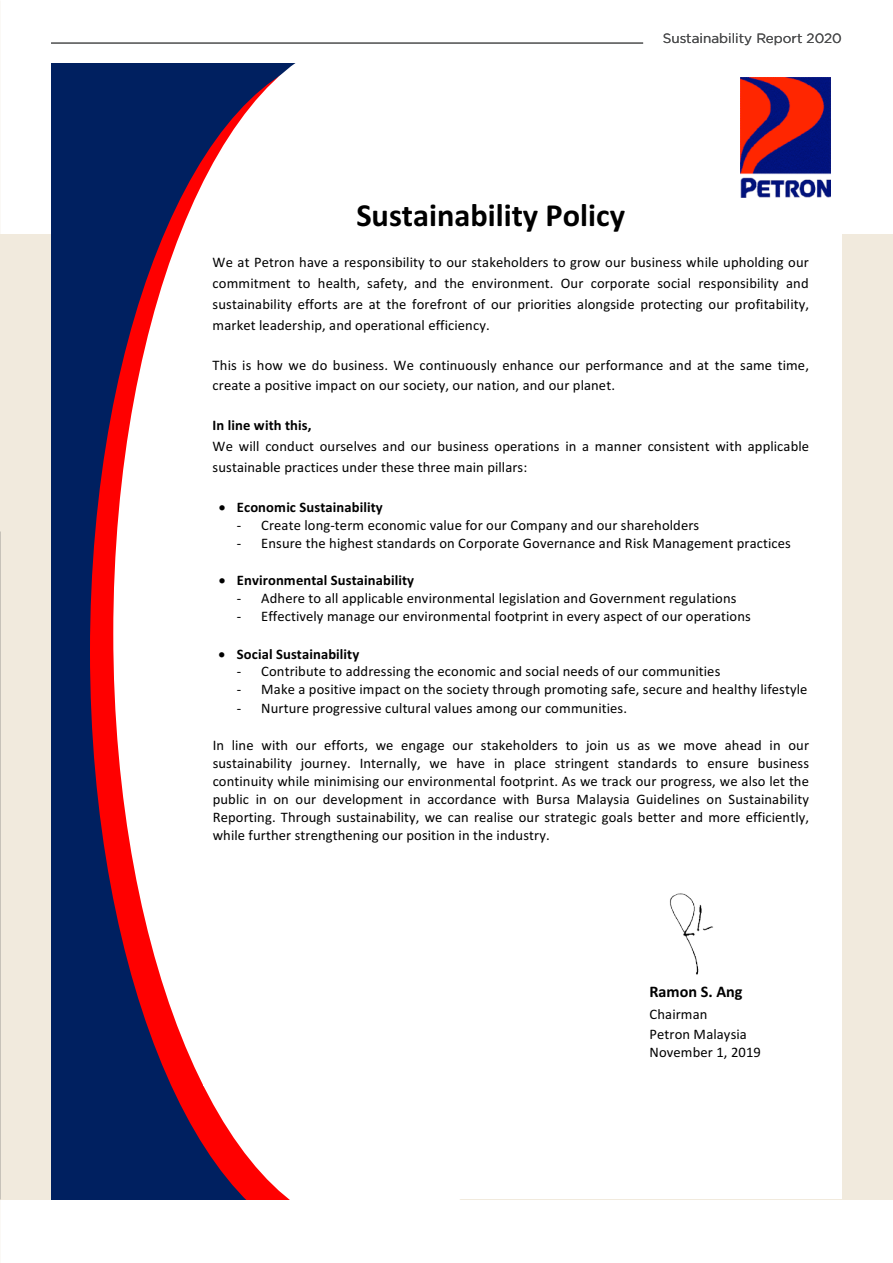
<style>
.page{position:relative;width:893px;height:1263px;background:#fff}
.page>*{position:absolute;margin:0;border:0;box-sizing:border-box;transform-origin:0 0}
.t1{font:700 32.4px "Calibri";color:#000}
.t2{font:700 16.2px "Calibri";color:#000}
.t3{font:14.55px/20.9px "Calibri";letter-spacing:.01em;color:#000}
.t4{font:700 14.55px "Calibri";letter-spacing:.01em;color:#000}
.t5{font:13.5px "Gotham";color:#4b4c4d}
.s1{font-weight:700}
</style>
<div class="page">
<hr style="left:51px;top:43px;width:592px;height:1px;background:#4b4c4d">
<div style="left:0;top:234px;width:893px;height:965px;background:#f1eadd"></div>
<div style="left:51px;top:64px;width:791px;height:1135px;background:#fff"></div>
<div style="left:51px;top:136px;width:39px;height:909px;background:#002060"></div>
<div style="left:51px;top:64px;width:245px;height:31px;background:#002060"></div>
<div style="left:51px;top:69px;width:76px;height:67px;background:#002060"></div>
<div style="left:51px;top:1045px;width:76px;height:154px;background:#002060"></div>
<svg style="left:90px;top:136px;width:23px;height:909px;background:#5c143d"></svg>
<svg style="left:113px;top:64px;width:183px;height:1135px"></svg>
<img style="left:740px;top:77px;width:90px;height:120px">
<div style="left:203px;top:248px;width:616px;height:838px;background:#fff"></div>
<img style="left:669px;top:893px;width:44px;height:82px">
<hr style="left:0;top:532px;width:1px;height:667px;background:#231f20">
<p class="t5" style="left:663px;top:30px;width:181px">Sustainability Report 2020</p>
<p class="t1" style="left:356px;top:193px;width:270px">Sustainability Policy</p>
<p class="t3" style="left:213px;top:252px;width:598px;text-align:justify">We at Petron have a responsibility to our stakeholders to grow our business while upholding our commitment to health, safety, and the environment. Our corporate social responsibility and sustainability efforts are at the forefront of our priorities alongside protecting our profitability, market leadership, and operational efficiency.</p>
<p class="t3" style="left:213px;top:354px;width:598px">This is how we do business. We continuously enhance our performance and at the same time, create a positive impact on our society, our nation, and our planet.</p>
<p class="t3" style="left:213px;top:414px;width:598px"><span class="s1">In line with this,<br></span>We will conduct ourselves and our business operations in a manner consistent with applicable sustainable practices under these three main pillars:</p>
<p class="t4" style="left:219px;top:497px;width:166px">• Economic Sustainability</p>
<p class="t3" style="left:237px;top:514px;width:464px">- Create long-term economic value for our Company and our shareholders</p>
<p class="t3" style="left:237px;top:533px;width:555px">- Ensure the highest standards on Corporate Governance and Risk Management practices</p>
<p class="t4" style="left:219px;top:570px;width:197px">• Environmental Sustainability</p>
<p class="t3" style="left:237px;top:588px;width:501px">- Adhere to all applicable environmental legislation and Government regulations</p>
<p class="t3" style="left:237px;top:606px;width:515px">- Effectively manage our environmental footprint in every aspect of our operations</p>
<p class="t4" style="left:218px;top:643px;width:142px">• Social Sustainability</p>
<p class="t3" style="left:237px;top:661px;width:485px">- Contribute to addressing the economic and social needs of our communities</p>
<p class="t3" style="left:237px;top:679px;width:572px">- Make a positive impact on the society through promoting safe, secure and healthy lifestyle</p>
<p class="t3" style="left:237px;top:697px;width:392px">- Nurture progressive cultural values among our communities.</p>
<p class="t3" style="left:213px;top:735px;width:598px;line-height:18.1px;text-align:justify">In line with our efforts, we engage our stakeholders to join us as we move ahead in our sustainability journey. Internally, we have in place stringent standards to ensure business continuity while minimising our environmental footprint. As we track our progress, we also let the public in on our development in accordance with Bursa Malaysia Guidelines on Sustainability Reporting. Through sustainability, we can realise our strategic goals better and more efficiently, while further strengthening our position in the industry.</p>
<p class="t2" style="left:649px;top:980px;width:95px">Ramon S. Ang</p>
<p class="t3" style="left:649px;top:1003px;width:99px">Chairman<br>Petron Malaysia</p>
<p class="t3" style="left:649px;top:1042px;width:113px">November 1, 2019</p>
</div>
